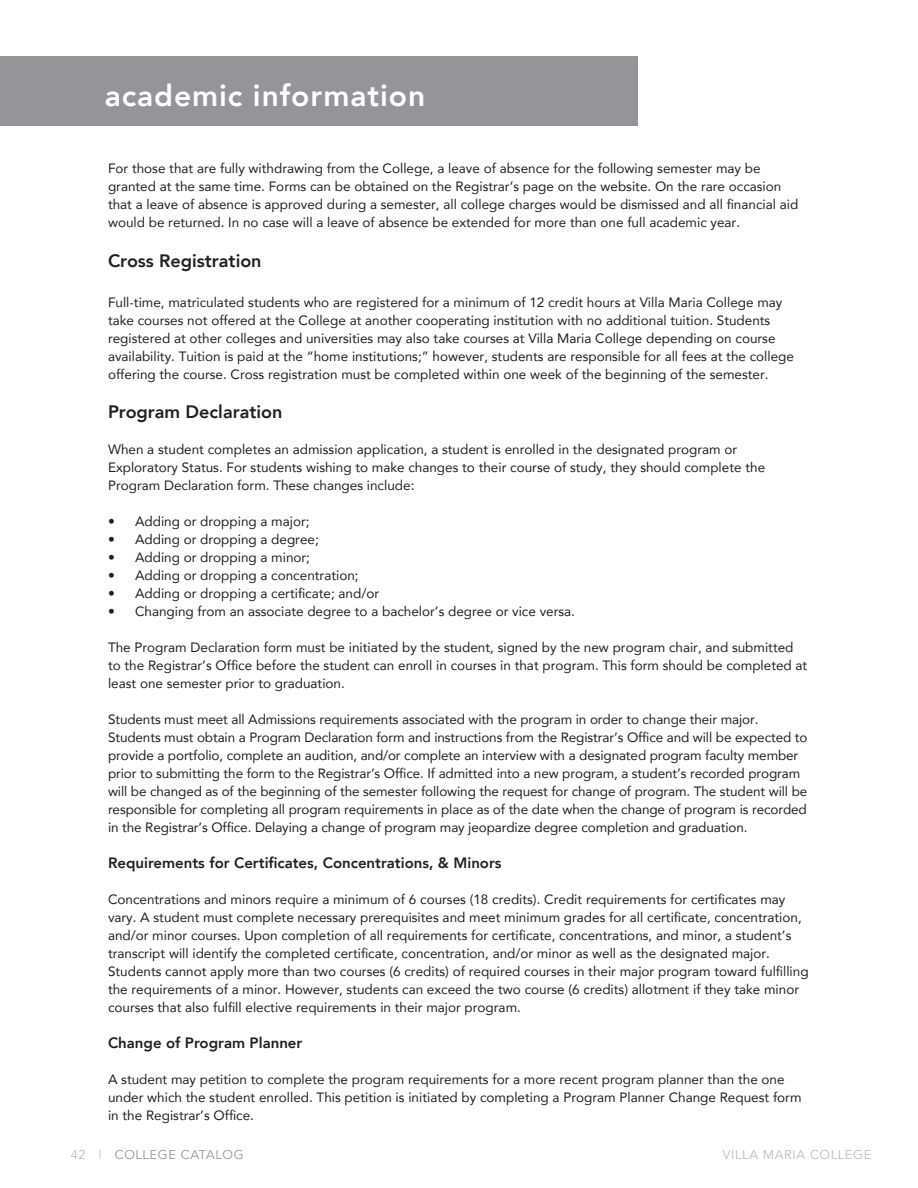
<style>
.page{position:relative;width:918px;height:1188px;background:#fff}
.page>*{position:absolute;margin:0;border:0;box-sizing:border-box;transform-origin:0 0}
.t1{font:800 30px "Avenir";letter-spacing:.03em;color:#fff}
.t2{font:800 18px "Avenir";color:#231f20}
.t3{font:800 15px "Avenir";color:#231f20}
.t4{font:13.5px/18px "Avenir";color:#231f20}
.t5{font:12.75px "Avenir";letter-spacing:.05em;color:#939598}
.t6{font:12.75px "Avenir";letter-spacing:.05em;color:#bcbdc0}
.s1{color:#bcbdc0}
</style>
<div class="page">
<div style="left:0;top:56px;width:637px;height:69px;background:#939598"></div>
<h1 class="t1" style="left:105px;top:72px;width:322px">academic information</h1>
<p class="t4" style="left:108px;top:159px;width:692px">For those that are fully withdrawing from the College, a leave of absence for the following semester may be granted at the same time. Forms can be obtained on the Registrar’s page on the website. On the rare occasion that a leave of absence is approved during a semester, all college charges would be dismissed and all financial aid would be returned. In no case will a leave of absence be extended for more than one full academic year.</p>
<h2 class="t2" style="left:108px;top:247px;width:155px">Cross Registration</h2>
<p class="t4" style="left:108px;top:293px;width:688px">Full-time, matriculated students who are registered for a minimum of 12 credit hours at Villa Maria College may take courses not offered at the College at another cooperating institution with no additional tuition. Students registered at other colleges and universities may also take courses at Villa Maria College depending on course availability. Tuition is paid at the “home institutions;” however, students are responsible for all fees at the college offering the course. Cross registration must be completed within one week of the beginning of the semester.</p>
<h2 class="t2" style="left:108px;top:398px;width:176px">Program Declaration</h2>
<p class="t4" style="left:108px;top:440px;width:659px">When a student completes an admission application, a student is enrolled in the designated program or<br>Exploratory Status. For students wishing to make changes to their course of study, they should complete the<br>Program Declaration form. These changes include:</p>
<p class="t4" style="left:108px;top:512px;width:203px">• Adding or dropping a major;</p>
<p class="t4" style="left:108px;top:530px;width:212px">• Adding or dropping a degree;</p>
<p class="t4" style="left:108px;top:548px;width:204px">• Adding or dropping a minor;</p>
<p class="t4" style="left:108px;top:566px;width:252px">• Adding or dropping a concentration;</p>
<p class="t4" style="left:108px;top:584px;width:273px">• Adding or dropping a certificate; and/or</p>
<p class="t4" style="left:108px;top:602px;width:469px">• Changing from an associate degree to a bachelor’s degree or vice versa.</p>
<p class="t4" style="left:108px;top:638px;width:701px">The Program Declaration form must be initiated by the student, signed by the new program chair, and submitted to the Registrar’s Office before the student can enroll in courses in that program. This form should be completed at least one semester prior to graduation.</p>
<p class="t4" style="left:108px;top:710px;width:701px">Students must meet all Admissions requirements associated with the program in order to change their major.<br>Students must obtain a Program Declaration form and instructions from the Registrar’s Office and will be expected to provide a portfolio, complete an audition, and/or complete an interview with a designated program faculty member prior to submitting the form to the Registrar’s Office. If admitted into a new program, a student’s recorded program will be changed as of the beginning of the semester following the request for change of program. The student will be responsible for completing all program requirements in place as of the date when the change of program is recorded in the Registrar’s Office. Delaying a change of program may jeopardize degree completion and graduation.</p>
<p class="t3" style="left:108px;top:851px;width:395px">Requirements for Certificates, Concentrations, &amp; Minors</p>
<p class="t4" style="left:108px;top:890px;width:702px">Concentrations and minors require a minimum of 6 courses (18 credits). Credit requirements for certificates may vary. A student must complete necessary prerequisites and meet minimum grades for all certificate, concentration, and/or minor courses. Upon completion of all requirements for certificate, concentrations, and minor, a student’s transcript will identify the completed certificate, concentration, and/or minor as well as the designated major.<br>Students cannot apply more than two courses (6 credits) of required courses in their major program toward fulfilling the requirements of a minor. However, students can exceed the two course (6 credits) allotment if they take minor courses that also fulfill elective requirements in their major program.</p>
<p class="t3" style="left:108px;top:1031px;width:196px">Change of Program Planner</p>
<p class="t4" style="left:108px;top:1070px;width:695px">A student may petition to complete the program requirements for a more recent program planner than the one under which the student enrolled. This petition is initiated by completing a Program Planner Change Request form in the Registrar’s Office.</p>
<p class="t5" style="left:71px;top:1147px;width:174px"><span class="s1">42 |</span> COLLEGE CATALOG</p>
<p class="t6" style="left:723px;top:1147px;width:150px">VILLA MARIA COLLEGE</p>
</div>
